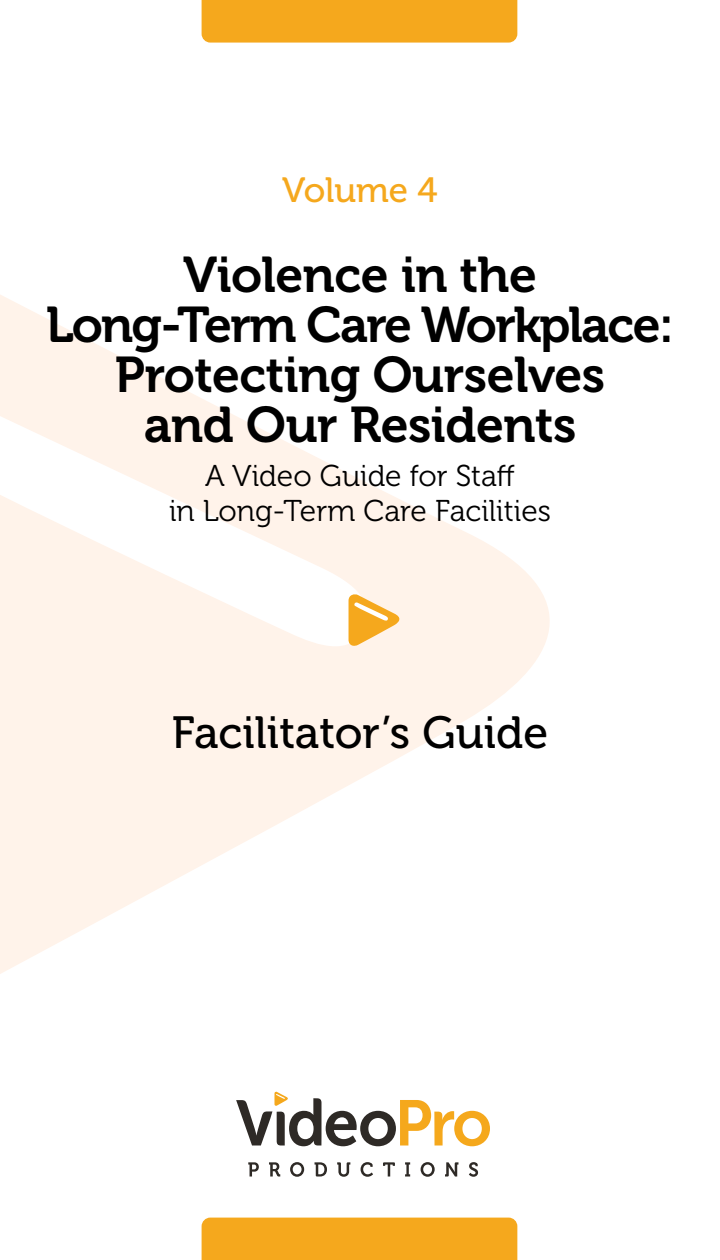
<style>
.page{position:relative;width:720px;height:1260px;background:#fff}
.page>*{position:absolute;margin:0;border:0;box-sizing:border-box;transform-origin:0 0}
.t1{font:50px/50px "Museo 700";letter-spacing:-.02em;color:#000;text-align:center}
.t2{font:45px "Museo 500";color:#000}
.t3{font:35px "Museo 500";color:#f5a81d}
.t4{font:30px/35px "Museo 300";color:#000;text-align:center}
</style>
<div class="page">
<svg style="left:0;top:295px;width:550px;height:679px"></svg>
<svg style="left:349px;top:593px;width:53px;height:54px"></svg>
<div style="left:202px;top:0;width:315px;height:43px;background:#f5a81d"></div>
<div style="left:202px;top:1218px;width:315px;height:42px;background:#f5a81d"></div>
<svg style="left:248px;top:1162px;width:11px;height:15px"></svg>
<svg style="left:269px;top:1162px;width:11px;height:15px"></svg>
<svg style="left:290px;top:1162px;width:14px;height:15px"></svg>
<svg style="left:315px;top:1162px;width:12px;height:15px"></svg>
<svg style="left:337px;top:1162px;width:13px;height:15px"></svg>
<svg style="left:361px;top:1162px;width:12px;height:15px"></svg>
<svg style="left:383px;top:1162px;width:12px;height:15px"></svg>
<svg style="left:405px;top:1162px;width:5px;height:15px"></svg>
<svg style="left:421px;top:1162px;width:14px;height:15px"></svg>
<svg style="left:445px;top:1162px;width:13px;height:15px"></svg>
<svg style="left:469px;top:1162px;width:9px;height:15px"></svg>
<svg style="left:236px;top:1091px;width:254px;height:55px"></svg>
<p class="t3" style="left:282px;top:171px;width:157px">Volume 4</p>
<p class="t1" style="left:46px;top:251px;width:630px">Violence in the<br>Long-Term Care Workplace:<br>Protecting Ourselves<br>and Our Residents</p>
<p class="t4" style="left:169px;top:459px;width:383px">A Video Guide for Staff<br>in Long-Term Care Facilities</p>
<p class="t2" style="left:172px;top:707px;width:378px">Facilitator’s Guide</p>
</div>
